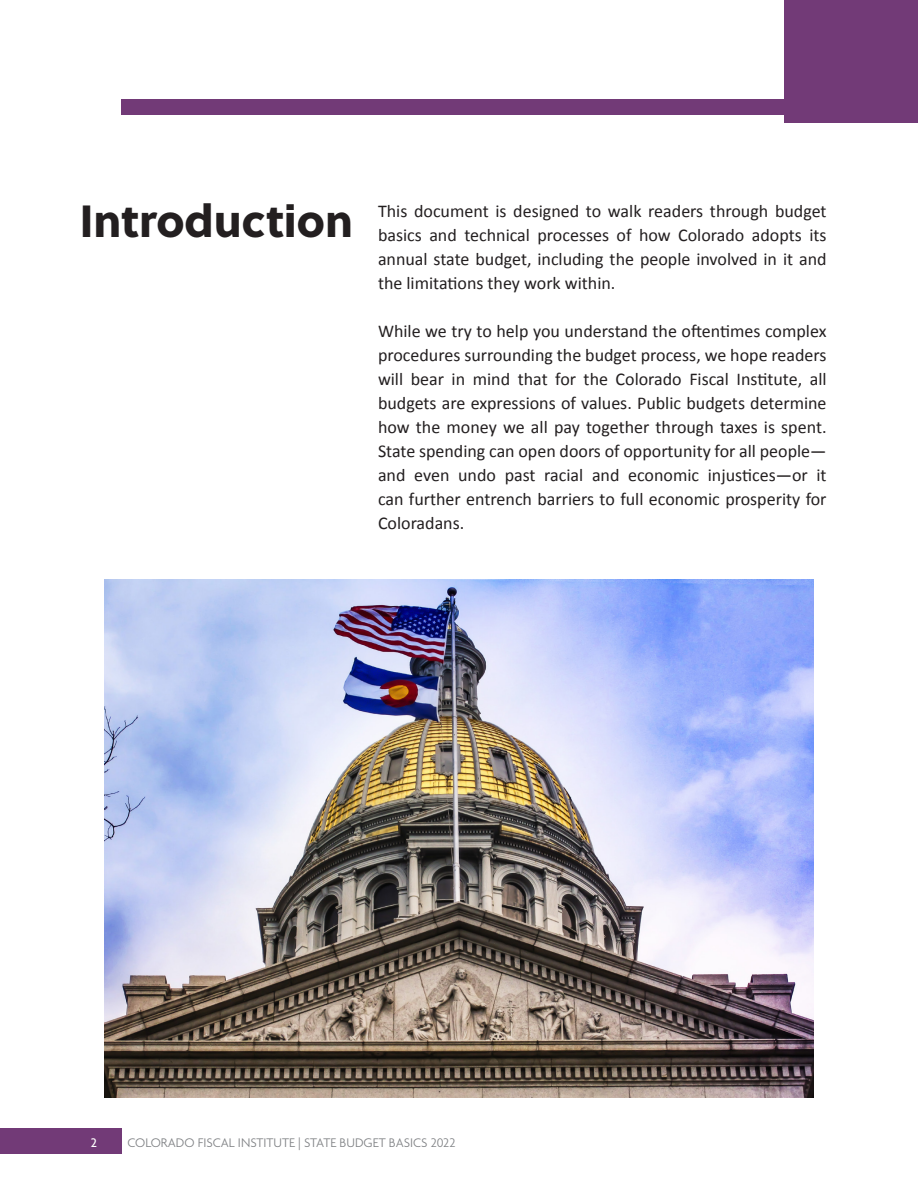
<style>
.page{position:relative;width:918px;height:1188px;background:#fff}
.page>*{position:absolute;margin:0;border:0;box-sizing:border-box;transform-origin:0 0}
.t1{font:45px "Soleil Xb";color:#231f20}
.t2{font:18px/24px "Calibri";color:#231f20;text-align:justify}
.t3{font:300 13.5px "Agenda";color:#808285}
.t4{font:500 13.5px "Agenda";color:#fff}
</style>
<div class="page">
<div style="left:0;top:1128px;width:122px;height:26px;background:#723a77"></div>
<div style="left:784px;top:0;width:134px;height:122px;background:#723a77"></div>
<div style="left:122px;top:99px;width:740px;height:16px;background:#723a77"></div>
<img style="left:105px;top:580px;width:708px;height:518px">
<p class="t1" style="left:80px;top:186px;width:275px">Introduction</p>
<p class="t2" style="left:378px;top:198px;width:450px">This document is designed to walk readers through budget basics and technical processes of how Colorado adopts its annual state budget, including the people involved in it and the limitations they work within.</p>
<p class="t2" style="left:378px;top:318px;width:450px">While we try to help you understand the oftentimes complex procedures surrounding the budget process, we hope readers will bear in mind that for the Colorado Fiscal Institute, all budgets are expressions of values. Public budgets determine how the money we all pay together through taxes is spent.<br>State spending can open doors of opportunity for all people— and even undo past racial and economic injustices—or it can further entrench barriers to full economic prosperity for Coloradans.</p>
<p class="t4" style="left:91px;top:1135px;width:8px">2</p>
<p class="t3" style="left:127px;top:1135px;width:329px">COLORADO FISCAL INSTITUTE | STATE BUDGET BASICS 2022</p>
</div>
